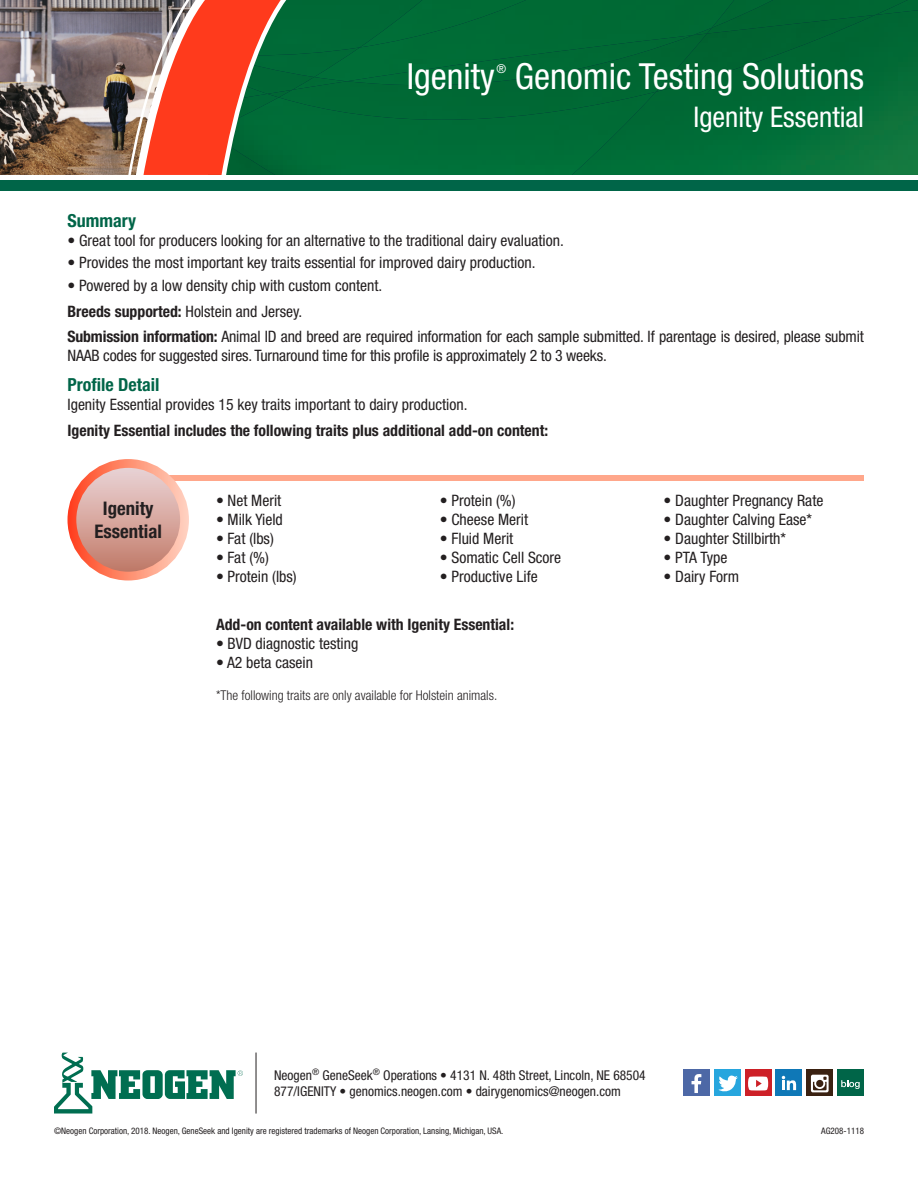
<style>
.page{position:relative;width:918px;height:1188px;background:#fff}
.page>*{position:absolute;margin:0;border:0;box-sizing:border-box;transform-origin:0 0}
.t1{font:condensed 36px "Helvetica Neue";color:#fff}
.t2{font:condensed 28.5px "Helvetica Neue";color:#fff}
.t3{font:700 condensed 18.75px/23.2px "Helvetica Neue";color:#231f20;text-align:center}
.t4{font:700 condensed 18px "Helvetica Neue";color:#006548}
.t5{font:condensed 15.75px/18.9px "Helvetica Neue";color:#231f20}
.t6{font:700 condensed 15.75px "Helvetica Neue";color:#231f20}
.t7{font:condensed 13.5px "Helvetica Neue";color:#231f20}
.t8{font:300 condensed 13.5px "Helvetica Neue";color:#231f20}
.t9{font:condensed 12.3px "Helvetica Neue";color:#fff}
.t10{font:condensed 9px "Helvetica Neue";color:#231f20}
.s1{font-weight:700}
</style>
<div class="page">
<img style="left:656px;top:15px;width:262px;height:160px">
<div style="left:707px;top:34px;width:168px;height:58px;background:#006733"></div>
<img style="left:908px;top:0;width:10px;height:15px">
<div style="left:734px;top:0;width:174px;height:34px;background:#006532"></div>
<img style="left:734px;top:0;width:39px;height:28px">
<div style="left:306px;top:120px;width:350px;height:55px;background:#006e38"></div>
<div style="left:306px;top:90px;width:401px;height:30px;background:#006935"></div>
<div style="left:314px;top:81px;width:398px;height:9px;background:#006834"></div>
<div style="left:314px;top:0;width:420px;height:81px;background:#006a34"></div>
<div style="left:422px;top:0;width:104px;height:47px;background:#006c36"></div>
<img style="left:306px;top:77px;width:8px;height:17px">
<img style="left:306px;top:55px;width:54px;height:22px">
<div style="left:306px;top:0;width:116px;height:55px;background:#006a36"></div>
<div style="left:121px;top:475px;width:743px;height:6px;background:#ffa78b"></div>
<img style="left:0;top:0;width:126px;height:175px">
<svg style="left:126px;top:0;width:180px;height:175px;background:#9b6547"></svg>
<svg style="left:72px;top:463px;width:113px;height:113px;background:#daa49a"></svg>
<div style="left:67px;top:459px;width:122px;height:122px;border:9px solid #fff;border-radius:50%"></div>
<div style="left:0;top:180px;width:918px;height:11px;background:#006548"></div>
<svg style="left:54px;top:1053px;width:189px;height:61px"></svg>
<div style="left:714px;top:1070px;width:26px;height:26px;background:#27a6de"></div>
<svg style="left:718px;top:1075px;width:20px;height:17px"></svg>
<div style="left:683px;top:1070px;width:27px;height:26px;background:#4d68a6"></div>
<svg style="left:692px;top:1074px;width:9px;height:19px"></svg>
<div style="left:745px;top:1070px;width:26px;height:26px;background:#cd2027"></div>
<svg style="left:748px;top:1077px;width:20px;height:14px"></svg>
<div style="left:776px;top:1070px;width:26px;height:26px;background:#0f78b7"></div>
<svg style="left:782px;top:1076px;width:14px;height:14px"></svg>
<svg style="left:807px;top:1070px;width:26px;height:26px"></svg>
<svg style="left:811px;top:1075px;width:18px;height:17px"></svg>
<div style="left:837px;top:1070px;width:27px;height:26px;background:#006548"></div>
<svg style="left:841px;top:1080px;width:19px;height:9px"></svg>
<hr style="left:256px;top:1053px;width:1px;height:61px;background:#231f20">
<p class="t1" style="left:407px;top:56px;width:89px">Igenity</p>
<p class="t9" style="left:496px;top:62px;width:11px">®</p>
<p class="t1" style="left:515px;top:56px;width:351px">Genomic Testing Solutions</p>
<p class="t2" style="left:694px;top:100px;width:172px">Igenity Essential</p>
<p class="t4" style="left:68px;top:209px;width:70px">Summary</p>
<p class="t5" style="left:68px;top:230px;width:498px">• Great tool for producers looking for an alternative to the traditional dairy evaluation.</p>
<p class="t5" style="left:68px;top:253px;width:469px">• Provides the most important key traits essential for improved dairy production.</p>
<p class="t5" style="left:68px;top:276px;width:316px">• Powered by a low density chip with custom content.</p>
<p class="t5" style="left:68px;top:301px;width:236px"><span class="s1">Breeds supported:</span> Holstein and Jersey.</p>
<p class="t5" style="left:68px;top:327px;width:798px"><span class="s1">Submission information:</span> Animal ID and breed are required information for each sample submitted. If parentage is desired, please submit<br>NAAB codes for suggested sires. Turnaround time for this profile is approximately 2 to 3 weeks.</p>
<p class="t4" style="left:68px;top:374px;width:93px">Profile Detail</p>
<p class="t5" style="left:68px;top:395px;width:402px">Igenity Essential provides 15 key traits important to dairy production.</p>
<p class="t6" style="left:68px;top:421px;width:482px">Igenity Essential includes the following traits plus additional add-on content:</p>
<p class="t3" style="left:95px;top:496px;width:69px">Igenity<br>Essential</p>
<p class="t5" style="left:216px;top:491px;width:67px">• Net Merit</p>
<p class="t5" style="left:216px;top:510px;width:68px">• Milk Yield</p>
<p class="t5" style="left:216px;top:529px;width:59px">• Fat (lbs)</p>
<p class="t5" style="left:216px;top:548px;width:54px">• Fat (%)</p>
<p class="t5" style="left:216px;top:567px;width:82px">• Protein (lbs)</p>
<p class="t5" style="left:440px;top:491px;width:77px">• Protein (%)</p>
<p class="t5" style="left:440px;top:510px;width:90px">• Cheese Merit</p>
<p class="t5" style="left:440px;top:529px;width:75px">• Fluid Merit</p>
<p class="t5" style="left:440px;top:548px;width:123px">• Somatic Cell Score</p>
<p class="t5" style="left:440px;top:567px;width:99px">• Productive Life</p>
<p class="t6" style="left:216px;top:615px;width:300px">Add-on content available with Igenity Essential:</p>
<p class="t5" style="left:216px;top:634px;width:144px">• BVD diagnostic testing</p>
<p class="t5" style="left:216px;top:653px;width:99px">• A2 beta casein</p>
<p class="t8" style="left:216px;top:688px;width:283px">*The following traits are only available for Holstein animals.</p>
<p class="t5" style="left:664px;top:491px;width:161px">• Daughter Pregnancy Rate</p>
<p class="t5" style="left:664px;top:510px;width:150px">• Daughter Calving Ease*</p>
<p class="t5" style="left:664px;top:529px;width:124px">• Daughter Stillbirth*</p>
<p class="t5" style="left:664px;top:548px;width:65px">• PTA Type</p>
<p class="t5" style="left:664px;top:567px;width:77px">• Dairy Form</p>
<p class="t7" style="left:274px;top:1067px;width:373px">Neogen<sup>®</sup> GeneSeek<sup>®</sup> Operations • 4131 N. 48th Street, Lincoln, NE 68504</p>
<p class="t7" style="left:274px;top:1084px;width:348px">877/IGENITY • genomics.neogen.com • dairygenomics@neogen.com</p>
<p class="t10" style="left:54px;top:1126px;width:451px">©Neogen Corporation, 2018. Neogen, GeneSeek and Igenity are registered trademarks of Neogen Corporation, Lansing, Michigan, USA.</p>
<p class="t10" style="left:821px;top:1126px;width:44px">AG208-1118</p>
</div>
